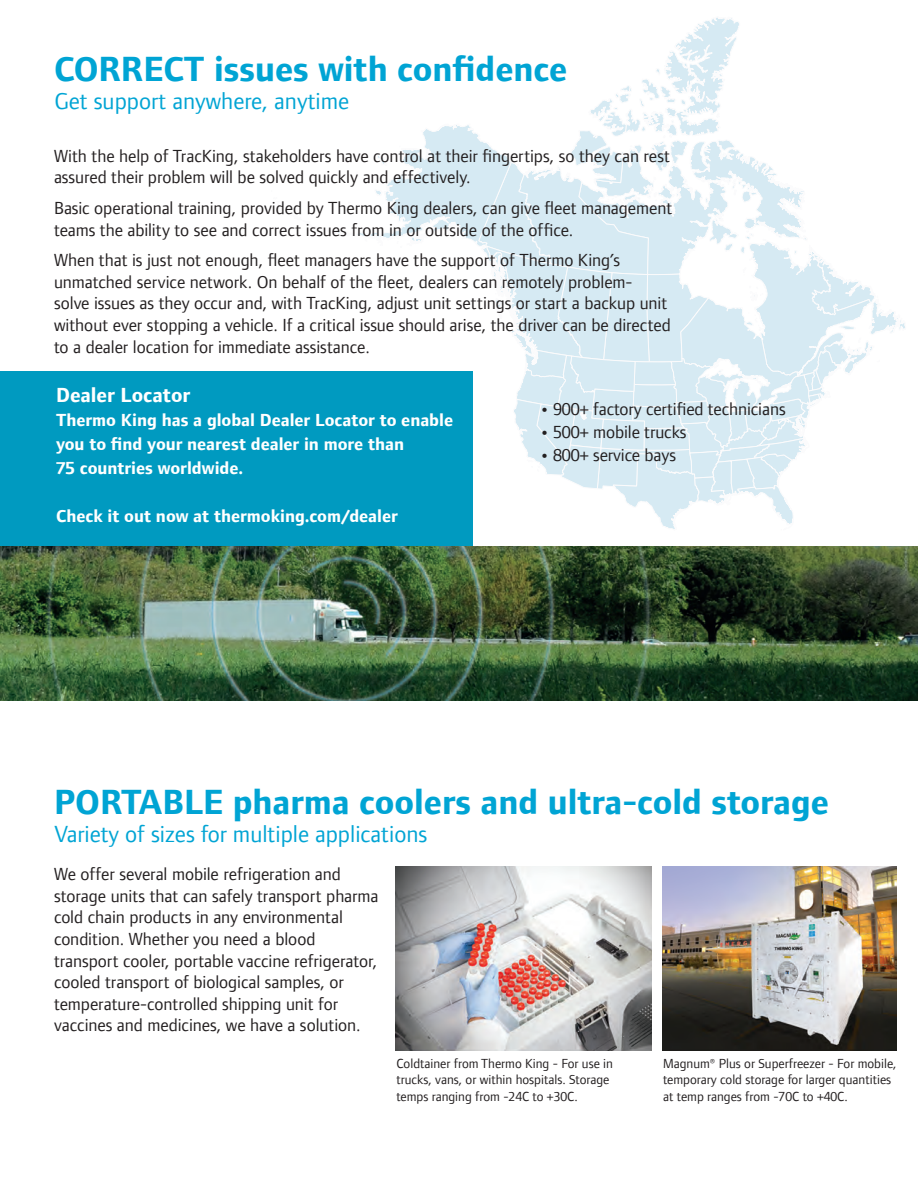
<style>
.page{position:relative;width:918px;height:1188px;background:#fff}
.page>*{position:absolute;margin:0;border:0;box-sizing:border-box;transform-origin:0 0}
.t1{font:700 36px "Foundry Form Sans";color:#00a4d4}
.t2{font:24px "Foundry Form Sans";color:#00a4d4}
.t3{font:700 21px "Foundry Form Sans";color:#fff}
.t4{font:18px/21.6px "Foundry Form Sans";letter-spacing:-.005em;color:#231f20}
.t5{font:700 18px/24px "Foundry Form Sans";color:#fff}
.t6{font:13.5px/16.2px "Foundry Form Sans";color:#231f20}
.s1{font-weight:700}
</style>
<div class="page">
<svg style="left:642px;top:17px;width:97px;height:68px"></svg>
<svg style="left:335px;top:125px;width:143px;height:120px"></svg>
<svg style="left:478px;top:85px;width:427px;height:444px"></svg>
<div style="left:0;top:371px;width:472px;height:180px;background:#009ac0"></div>
<img style="left:0;top:546px;width:918px;height:154px">
<img style="left:395px;top:866px;width:256px;height:185px">
<img style="left:662px;top:866px;width:234px;height:185px">
<h1 class="t1" style="left:54px;top:49px;width:515px">CORRECT issues with confidence</h1>
<h2 class="t2" style="left:54px;top:87px;width:296px">Get support anywhere, anytime</h2>
<p class="t4" style="left:54px;top:145px;width:618px">With the help of TracKing, stakeholders have control at their fingertips, so they can rest assured their problem will be solved quickly and effectively.</p>
<p class="t4" style="left:54px;top:197px;width:620px">Basic operational training, provided by Thermo King dealers, can give fleet management teams the ability to see and correct issues from in or outside of the office.</p>
<p class="t4" style="left:54px;top:249px;width:618px">When that is just not enough, fleet managers have the support of Thermo King’s unmatched service network. On behalf of the fleet, dealers can remotely problem&shy;solve issues as they occur and, with TracKing, adjust unit settings or start a backup unit without ever stopping a vehicle. If a critical issue should arise, the driver can be directed to a dealer location for immediate assistance.</p>
<p class="t3" style="left:56px;top:383px;width:136px">Dealer Locator</p>
<p class="t5" style="left:56px;top:408px;width:399px">Thermo King has a global Dealer Locator to enable you to find your nearest dealer in more than<br>75 countries worldwide.</p>
<p class="t5" style="left:56px;top:504px;width:343px">Check it out now at thermoking.com/dealer</p>
<p class="t4" style="left:540px;top:398px;width:247px"><span class="s1">•</span> 900+ factory certified technicians</p>
<p class="t4" style="left:540px;top:421px;width:148px"><span class="s1">•</span> 500+ mobile trucks</p>
<p class="t4" style="left:540px;top:444px;width:138px"><span class="s1">•</span> 800+ service bays</p>
<h1 class="t1" style="left:54px;top:782px;width:777px">PORTABLE pharma coolers and ultra-cold storage</h1>
<h2 class="t2" style="left:54px;top:821px;width:374px">Variety of sizes for multiple applications</h2>
<p class="t4" style="left:54px;top:863px;width:326px">We offer several mobile refrigeration and storage units that can safely transport pharma cold chain products in any environmental condition. Whether you need a blood transport cooler, portable vaccine refrigerator, cooled transport of biological samples, or temperature-controlled shipping unit for vaccines and medicines, we have a solution.</p>
<p class="t6" style="left:396px;top:1055px;width:218px">Coldtainer from Thermo King - For use in trucks, vans, or within hospitals. Storage temps ranging from -24C to +30C.</p>
<p class="t6" style="left:663px;top:1055px;width:235px">Magnum® Plus or Superfreezer - For mobile, temporary cold storage for larger quantities at temp ranges from -70C to +40C.</p>
</div>
